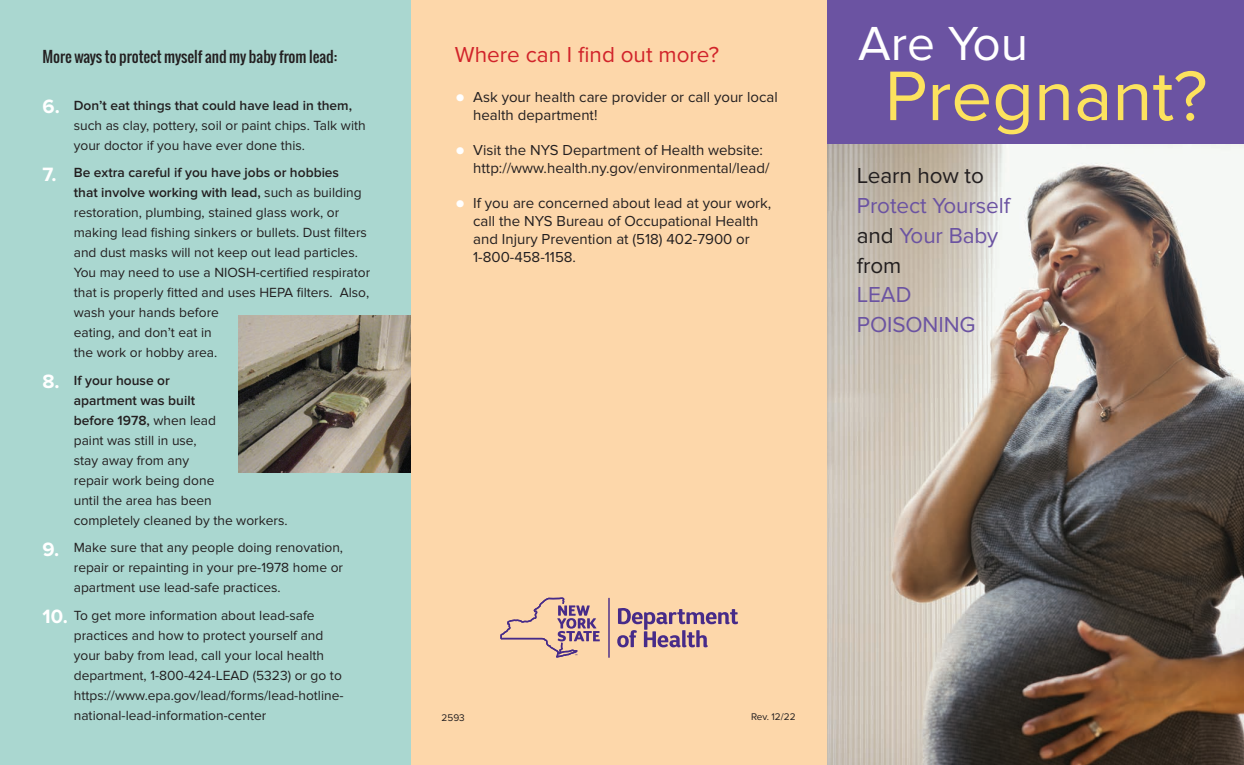
<style>
.page{position:relative;width:1244px;height:765px;background:#fff}
.page>*{position:absolute;margin:0;border:0;box-sizing:border-box;transform-origin:0 0}
.t1{font:72.75px "Proxima Nova";color:#fce25e}
.t2{font:49.5px "Proxima Nova";color:#fff}
.t3{font:22.5px "Proxima Nova";letter-spacing:-.005em;color:#6b53a2}
.t4{font:22.5px "Proxima Nova";color:#d1232a}
.t5{font:22.5px/30px "Proxima Nova";letter-spacing:-.005em;color:#231f20}
.t6{font:15px/18px "Proxima Nova";color:#231f20}
.t7{font:15px "Oswald";color:#231f20}
.Paragraph_Style_1{font:13.75px/20px "Proxima Nova";color:#231f20}
.Subheads{font:10px "Proxima Nova";color:#231f20}
.s1{font-weight:700;font-size:20px;color:#fff}
.s2{font-weight:600}
.s3{font-weight:700;font-size:30px;color:#fff}
.s4{color:#231f20}
.s5{color:#6b53a2}
</style>
<div class="page">
<img style="left:827px;top:144px;width:416px;height:621px">
<div style="left:410px;top:0;width:417px;height:765px;background:#fdd7aa"></div>
<div style="left:0;top:0;width:410px;height:765px;background:#aad7d0"></div>
<div style="left:827px;top:0;width:416px;height:144px;background:#6b53a2"></div>
<img style="left:238px;top:315px;width:172px;height:157px">
<svg style="left:617px;top:608px;width:121px;height:39px"></svg>
<hr style="left:608px;top:598px;width:1px;height:60px;background:#472b89">
<svg style="left:500px;top:598px;width:99px;height:60px"></svg>
<p class="t7" style="left:42px;top:45px;width:296px">More ways to protect myself and my baby from lead:</p>
<p class="Paragraph_Style_1" style="left:74px;top:95px;width:293px;text-indent:-31px"><span class="s1">6.</span> <span class="s2">Don’t eat things that could have lead in them, </span>such as clay, pottery, soil or paint chips. Talk with your doctor if you have ever done this.</p>
<p class="Paragraph_Style_1" style="left:74px;top:163px;width:298px;text-indent:-31px"><span class="s1">7.</span> <span class="s2">Be extra careful if you have jobs or hobbies<br>that involve working with lead,</span> such as building restoration, plumbing, stained glass work, or making lead fishing sinkers or bullets. Dust filters and dust masks will not keep out lead particles.<br>You may need to use a NIOSH-certified respirator that is properly fitted and uses HEPA filters. Also, wash your hands before<br>eating, and don’t eat in<br>the work or hobby area.</p>
<p class="Paragraph_Style_1" style="left:74px;top:370px;width:215px;text-indent:-31px"><span class="s1">8.</span> <span class="s2">If your house or<br>apartment was built<br>before 1978,</span> when lead<br>paint was still in use,<br>stay away from any<br>repair work being done<br>until the area has been<br>completely cleaned by the workers.</p>
<p class="Paragraph_Style_1" style="left:74px;top:538px;width:271px;text-align:justify;text-indent:-31px"><span class="s1">9.</span> Make sure that any people doing renovation, repair or repainting in your pre-1978 home or apartment use lead-safe practices.</p>
<p class="Paragraph_Style_1" style="left:74px;top:605px;width:271px;text-indent:-31px"><span class="s1">10.</span> To get more information about lead-safe practices and how to protect yourself and your baby from lead, call your local health department, 1-800-424-LEAD (5323) or go to https://www.epa.gov/lead/forms/lead-hotline&shy;national-lead-information-center</p>
<p class="t4" style="left:455px;top:42px;width:266px">Where can I find out more?</p>
<p class="t6" style="left:473px;top:88px;width:306px;text-indent:-18px"><span class="s3">•</span> Ask your health care provider or call your local health department!</p>
<p class="t6" style="left:473px;top:141px;width:298px;text-indent:-18px"><span class="s3">•</span> Visit the NYS Department of Health website: http://www.health.ny.gov/environmental/lead/</p>
<p class="t6" style="left:473px;top:194px;width:300px;text-indent:-18px"><span class="s3">•</span> If you are concerned about lead at your work, call the NYS Bureau of Occupational Health and Injury Prevention at (518) 402-7900 or 1-800-458-1158.</p>
<p class="t2" style="left:858px;top:16px;width:172px">Are You</p>
<p class="t1" style="left:884px;top:54px;width:324px">Pregnant?</p>
<p class="t5" style="left:856px;top:161px;width:129px">Learn how to</p>
<p class="t3" style="left:856px;top:192px;width:155px">Protect Yourself</p>
<p class="t3" style="left:856px;top:222px;width:143px"><span class="s4">and</span> Your Baby</p>
<p class="t5" style="left:856px;top:250px;width:56px">from<br><span class="s5">LEAD</span></p>
<p class="t3" style="left:856px;top:312px;width:120px">POISONING</p>
<p class="Subheads" style="left:441px;top:712px;width:25px">2593</p>
<p class="Subheads" style="left:750px;top:711px;width:46px">Rev. 12/22</p>
</div>
